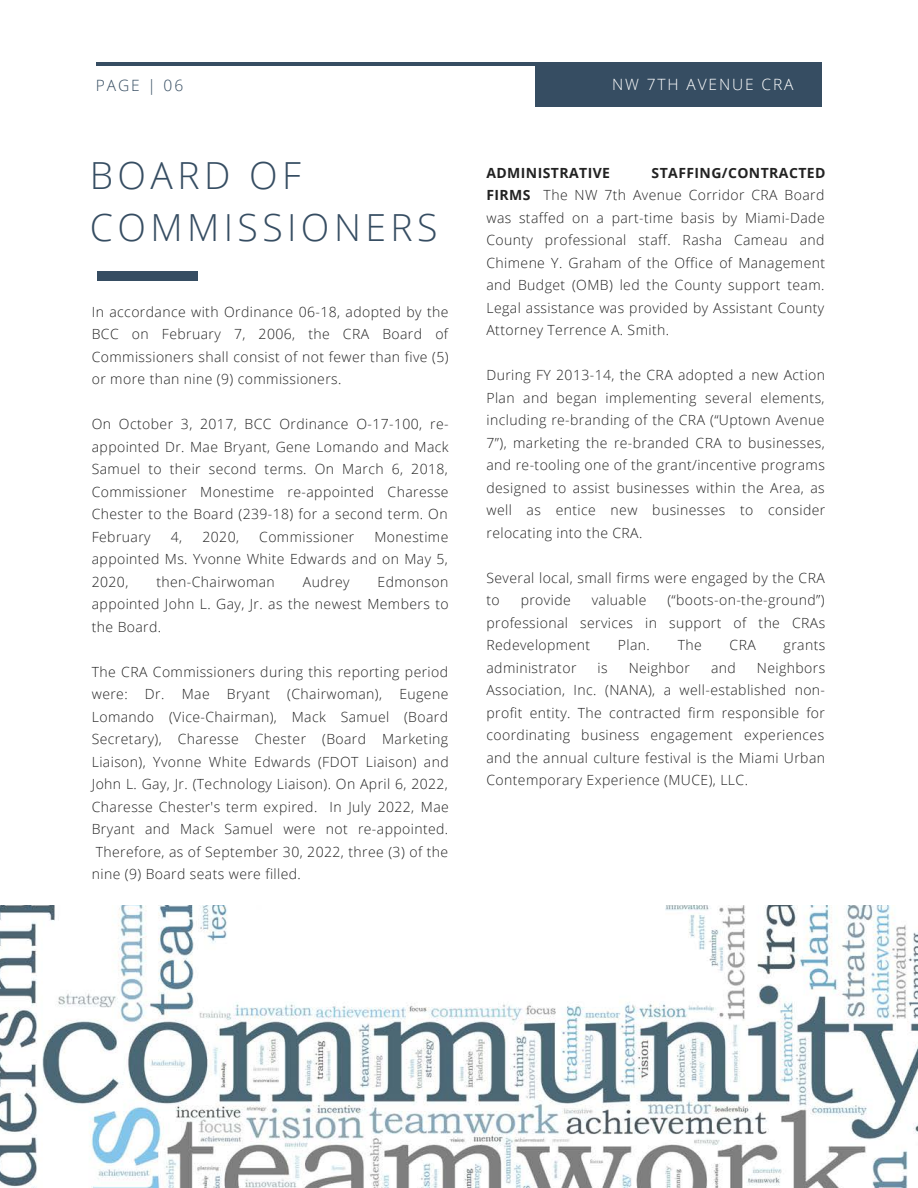
<style>
.page{position:relative;width:918px;height:1188px;background:#fff}
.page>*{position:absolute;margin:0;border:0;box-sizing:border-box;transform-origin:0 0}
.t1{font:300 37.35px/51.9px "Open Sans";letter-spacing:.12em;color:#364d62}
.t2{font:300 15.6px "Open Sans";letter-spacing:.12em;color:#fff}
.t3{font:300 15.6px "Open Sans";letter-spacing:.12em;color:#364d62}
.t4{font:300 13.95px/22.5px "Open Sans";letter-spacing:.03em;color:#222;text-align:justify}
.t5{font:700 13.95px "Open Sans";letter-spacing:.03em;color:#222}
.s1{font-weight:700}
</style>
<div class="page">
<hr style="left:96px;top:62px;width:726px;height:4px;background:#364d62">
<div style="left:535px;top:62px;width:287px;height:44px;background:#364d62"></div>
<img style="left:0;top:906px;width:918px;height:282px">
<div style="left:97px;top:271px;width:100px;height:9px;background:#364d62"></div>
<p class="t3" style="left:96px;top:74px;width:89px">PAGE | 06</p>
<p class="t2" style="left:612px;top:73px;width:183px">NW 7TH AVENUE CRA</p>
<h1 class="t1" style="left:90px;top:149px;width:349px">BOARD OF<br>COMMISSIONERS</h1>
<p class="t4" style="left:92px;top:300px;width:358px">In accordance with Ordinance 06-18, adopted by the BCC on February 7, 2006, the CRA Board of Commissioners shall consist of not fewer than five (5) or more than nine (9) commissioners.</p>
<p class="t4" style="left:92px;top:413px;width:358px">On October 3, 2017, BCC Ordinance O-17-100, re&shy;appointed Dr. Mae Bryant, Gene Lomando and Mack Samuel to their second terms. On March 6, 2018, Commissioner Monestime re-appointed Charesse Chester to the Board (239-18) for a second term. On February</p>
<p class="t4" style="left:92px;top:525px;width:358px;text-indent:283px">Monestime appointed Ms. Yvonne White Edwards and on May 5, 2020,</p>
<p class="t4" style="left:171px;top:525px;width:13px">4,</p>
<p class="t4" style="left:202px;top:525px;width:38px">2020,</p>
<p class="t4" style="left:259px;top:525px;width:97px">Commissioner</p>
<p class="t4" style="left:92px;top:570px;width:358px;text-indent:286px">Edmonson appointed John L. Gay, Jr. as the newest Members to the Board.</p>
<p class="t4" style="left:92px;top:660px;width:359px">The CRA Commissioners during this reporting period were: Dr. Mae Bryant (Chairwoman), Eugene Lomando (Vice-Chairman), Mack Samuel (Board Secretary), Charesse Chester (Board Marketing Liaison), Yvonne White Edwards (FDOT Liaison) and John L. Gay, Jr. (Technology Liaison). On April 6, 2022, Charesse Chester's term expired. In July 2022, Mae Bryant and Mack Samuel were not re-appointed.<br>Therefore, as of September 30, 2022, three (3) of the nine (9) Board seats were filled.</p>
<p class="t4" style="left:156px;top:570px;width:120px">then-Chairwoman</p>
<p class="t4" style="left:303px;top:570px;width:48px">Audrey</p>
<p class="t4" style="left:486px;top:161px;width:341px;text-indent:165px"><span class="s1">STAFFING/CONTRACTED FIRMS</span> The NW 7th Avenue Corridor CRA Board was staffed on a part-time basis by Miami-Dade County professional staff. Rasha Cameau and Chimene Y. Graham of the Office of Management and Budget (OMB) led the County support team.<br>Legal assistance was provided by Assistant County Attorney Terrence A. Smith.</p>
<p class="t4" style="left:486px;top:364px;width:340px">During FY 2013-14, the CRA adopted a new Action Plan and began implementing several elements, including re-branding of the CRA (“Uptown Avenue 7”), marketing the re-branded CRA to businesses, and re-tooling one of the grant/incentive programs designed to assist businesses within the Area, as well as entice new businesses to consider relocating into the CRA.</p>
<p class="t4" style="left:486px;top:566px;width:340px">Several local, small firms were engaged by the CRA to</p>
<p class="t5" style="left:486px;top:163px;width:125px">ADMINISTRATIVE</p>
<p class="t4" style="left:486px;top:589px;width:340px;text-indent:181px">(“boots-on-the-ground”) professional services in support of the CRAs Redevelopment</p>
<p class="t4" style="left:521px;top:589px;width:52px">provide</p>
<p class="t4" style="left:592px;top:589px;width:56px">valuable</p>
<p class="t4" style="left:618px;top:634px;width:33px">Plan.</p>
<p class="t4" style="left:678px;top:634px;width:26px">The</p>
<p class="t4" style="left:730px;top:634px;width:28px">CRA</p>
<p class="t4" style="left:784px;top:634px;width:43px">grants</p>
<p class="t4" style="left:486px;top:656px;width:340px;text-indent:270px">Neighbors Association, Inc. (NANA), a well-established non&shy;profit entity. The contracted firm responsible for coordinating business engagement experiences and the annual culture festival is the Miami Urban Contemporary Experience (MUCE), LLC.</p>
<p class="t4" style="left:486px;top:656px;width:92px">administrator</p>
<p class="t4" style="left:598px;top:656px;width:12px">is</p>
<p class="t4" style="left:629px;top:656px;width:63px">Neighbor</p>
<p class="t4" style="left:711px;top:656px;width:26px">and</p>
</div>
